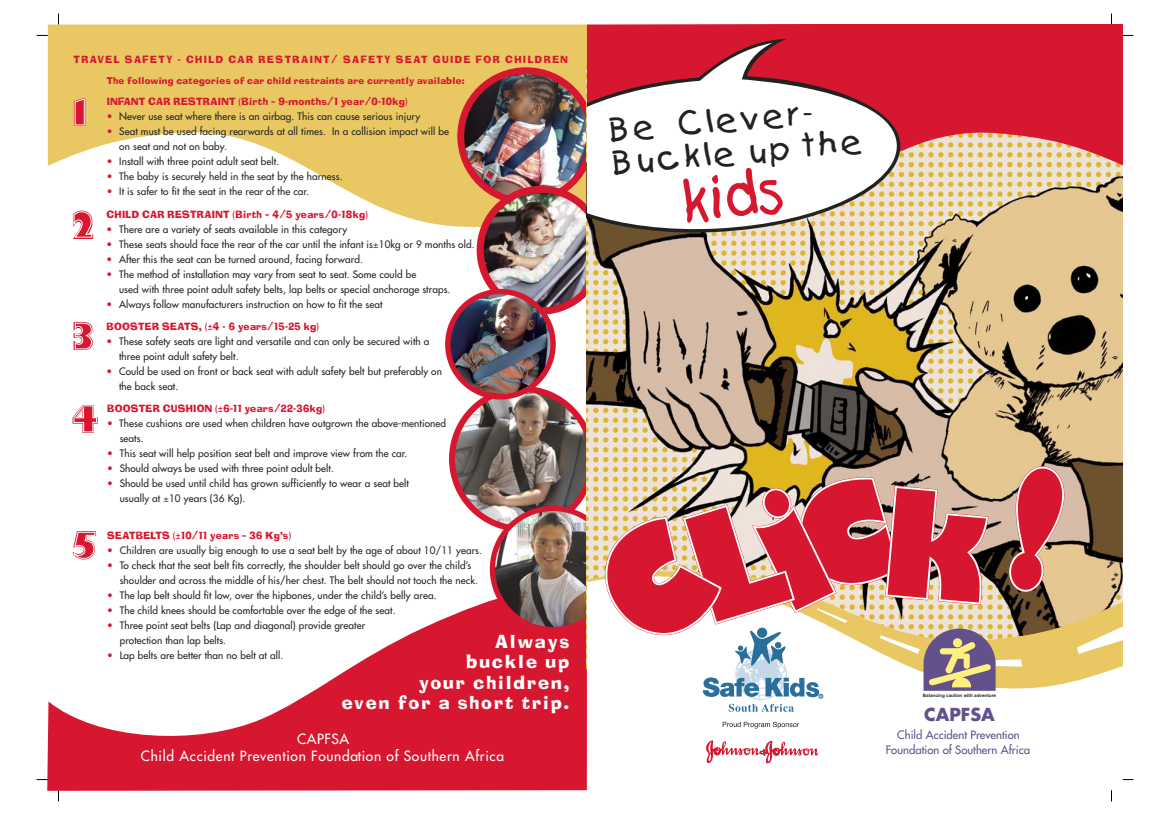
<style>
.page{position:relative;width:1170px;height:815px;background:#fff}
.page>*{position:absolute;margin:0;border:0;box-sizing:border-box;transform-origin:0 0}
.t1{font:59px "Kids";color:#d7172f;scale:.87 1}
.t2{font:800 37.5px "Gill Sans";color:#d7172f;scale:.89 1}
.t3{font:31.25px/33.4px "Kids";color:#20231e}
.t4{font:20.5px/20.5px "Ad Lib ICG";letter-spacing:.1em;color:#fff;text-align:right}
.t5{font:700 17.5px "Futura";color:#62518a}
.t6{font:13.75px/17.2px "Futura";letter-spacing:.05em;color:#fff;text-align:center}
.t7{font:11.38px/15.8px "Futura";color:#62518a;text-align:center}
.t8{font:11.25px "Ad Lib ICG";letter-spacing:.03em;color:#d7172f}
.t9{font:11.25px "Ad Lib ICG";letter-spacing:.13em;color:#d7172f}
.t10{font:10.62px "Ad Lib ICG";letter-spacing:.03em;color:#d7172f}
.t11{font:10px/15px "Futura";letter-spacing:.01em;color:#20231e}
.t12{font:700 4.62px "Arial";color:#20231e}
.s1{color:#d7172f}
</style>
<div class="page">
<img style="left:452px;top:389px;width:135px;height:138px">
<svg style="left:48px;top:583px;width:539px;height:207px;fill:#d7172f"></svg>
<img style="left:494px;top:508px;width:92px;height:122px">
<div style="left:490px;top:506px;width:126px;height:126px;border:5px solid #d7172f;border-radius:50%"></div>
<svg style="left:48px;top:25px;width:539px;height:202px;fill:#e9c864"></svg>
<img style="left:462px;top:71px;width:125px;height:131px">
<div style="left:457px;top:67px;width:138px;height:138px;border:7px solid #d7172f;border-radius:50%"></div>
<img style="left:480px;top:194px;width:107px;height:117px">
<div style="left:476px;top:186px;width:129px;height:129px;border:7px solid #d7172f;border-radius:50%"></div>
<img style="left:587px;top:228px;width:535px;height:343px">
<svg style="left:587px;top:25px;width:535px;height:203px;background:#da5d5b"></svg>
<svg style="left:74px;top:98px;width:11px;height:28px"></svg>
<svg style="left:73px;top:211px;width:19px;height:16px"></svg>
<svg style="left:587px;top:39px;width:315px;height:196px"></svg>
<img style="left:448px;top:292px;width:105px;height:105px;border-radius:50%">
<div style="left:445px;top:289px;width:110px;height:111px;border:5px solid #d7172f;border-radius:50%"></div>
<svg style="left:1067px;top:571px;width:55px;height:112px;background:#e4c885"></svg>
<svg style="left:1076px;top:624px;width:46px;height:30px"></svg>
<svg style="left:706px;top:740px;width:113px;height:24px"></svg>
<svg style="left:722px;top:722px;width:77px;height:7px"></svg>
<svg style="left:586px;top:464px;width:481px;height:248px"></svg>
<p class="t9" style="left:73px;top:56px;width:496px">TRAVEL SAFETY - CHILD CAR RESTRAINT/ SAFETY SEAT GUIDE FOR CHILDREN</p>
<p class="t10" style="left:107px;top:77px;width:359px">The following categories of car child restraints are currently available:</p>
<p class="t8" style="left:107px;top:98px;width:302px">INFANT CAR RESTRAINT (Birth – 9-months/1 year/0-10kg)</p>
<p class="t11" style="left:107px;top:109px;width:315px"><span class="s1">•</span> Never use seat where there is an airbag. This can cause serious injury</p>
<p class="t11" style="left:119px;top:124px;width:331px;text-indent:-12px"><span class="s1">•</span> Seat must be used facing rearwards at all times. In a collision impact will be on seat and not on baby.</p>
<p class="t11" style="left:107px;top:154px;width:174px"><span class="s1">•</span> Install with three point adult seat belt.</p>
<p class="t11" style="left:107px;top:169px;width:237px"><span class="s1">•</span> The baby is securely held in the seat by the harness.</p>
<p class="t11" style="left:107px;top:184px;width:204px"><span class="s1">•</span> It is safer to fit the seat in the rear of the car.</p>
<h2 class="t2" style="left:65px;top:98px;width:34px">1</h2>
<h2 class="t2" style="left:69px;top:211px;width:34px">2</h2>
<h2 class="t2" style="left:68px;top:322px;width:34px">3</h2>
<h2 class="t2" style="left:71px;top:405px;width:34px">4</h2>
<h2 class="t2" style="left:70px;top:531px;width:34px">5</h2>
<p class="t8" style="left:107px;top:211px;width:263px">CHILD CAR RESTRAINT (Birth – 4/5 years/0-18kg)</p>
<p class="t11" style="left:107px;top:222px;width:242px"><span class="s1">•</span> There are a variety of seats available in this category</p>
<p class="t11" style="left:107px;top:237px;width:369px"><span class="s1">•</span> These seats should face the rear of the car until the infant is 10kg or 9 months old.</p>
<p class="t11" style="left:107px;top:252px;width:258px"><span class="s1">•</span> After this the seat can be turned around, facing forward.</p>
<p class="t11" style="left:119px;top:267px;width:333px;text-indent:-12px"><span class="s1">•</span> The method of installation may vary from seat to seat. Some could be<br>used with three point adult safety belts, lap belts or special anchorage straps.</p>
<p class="t11" style="left:107px;top:297px;width:277px"><span class="s1">•</span> Always follow manufacturers instruction on how to fit the seat</p>
<p class="t8" style="left:107px;top:322px;width:214px">BOOSTER SEATS, (±4 - 6 years/15-25 kg)</p>
<p class="t11" style="left:119px;top:334px;width:312px;text-indent:-12px"><span class="s1">•</span> These safety seats are light and versatile and can only be secured with a three point adult safety belt.</p>
<p class="t11" style="left:119px;top:364px;width:324px;text-indent:-12px"><span class="s1">•</span> Could be used on front or back seat with adult safety belt but preferably on the back seat.</p>
<p class="t8" style="left:107px;top:405px;width:219px">BOOSTER CUSHION (±6-11 years/22-36kg)</p>
<p class="t11" style="left:120px;top:417px;width:328px;text-indent:-12px"><span class="s1">•</span> These cushions are used when children have outgrown the above-mentioned seats.</p>
<p class="t11" style="left:107px;top:447px;width:301px"><span class="s1">•</span> This seat will help position seat belt and improve view from the car.</p>
<p class="t11" style="left:107px;top:462px;width:228px"><span class="s1">•</span> Should always be used with three point adult belt.</p>
<p class="t11" style="left:120px;top:477px;width:291px;text-indent:-12px"><span class="s1">•</span> Should be used until child has grown sufficiently to wear a seat belt usually at 10 years (36 Kg).</p>
<p class="t8" style="left:107px;top:531px;width:185px">SEATBELTS (±10/11 years – 36 Kg’s)</p>
<p class="t11" style="left:107px;top:543px;width:376px"><span class="s1">•</span> Children are usually big enough to use a seat belt by the age of about 10/11 years.</p>
<p class="t11" style="left:120px;top:558px;width:360px;text-indent:-12px"><span class="s1">•</span> To check that the seat belt fits correctly, the shoulder belt should go over the child’s shoulder and across the middle of his/her chest. The belt should not touch the neck.</p>
<p class="t11" style="left:107px;top:588px;width:331px"><span class="s1">•</span> The lap belt should fit low, over the hipbones, under the child’s belly area.</p>
<p class="t11" style="left:107px;top:603px;width:290px"><span class="s1">•</span> The child knees should be comfortable over the edge of the seat.</p>
<p class="t11" style="left:120px;top:618px;width:247px;text-indent:-12px"><span class="s1">•</span> Three point seat belts (Lap and diagonal) provide greater protection than lap belts.</p>
<p class="t11" style="left:107px;top:648px;width:177px"><span class="s1">•</span> Lap belts are better than no belt at all.</p>
<h3 class="t4" style="left:341px;top:633px;width:229px">Always<br>buckle up<br>your children,<br>even for a short trip.</h3>
<h3 class="t6" style="left:141px;top:731px;width:364px">CAPFSA<br>Child Accident Prevention Foundation of Southern Africa</h3>
<h3 class="t3" style="left:608px;top:115px;width:252px;rotate:-5deg">Be Clever-<br>Buckle up the</h3>
<h1 class="t1" style="left:679px;top:176px;width:121px;rotate:-7deg">kids</h1>
<p class="t12" style="left:922px;top:693px;width:75px">Balancing caution with adventure</p>
<h3 class="t5" style="left:924px;top:707px;width:72px">CAPFSA</h3>
<p class="t7" style="left:885px;top:727px;width:146px">Child Accident Prevention<br>Foundation of Southern Africa</p>
</div>
